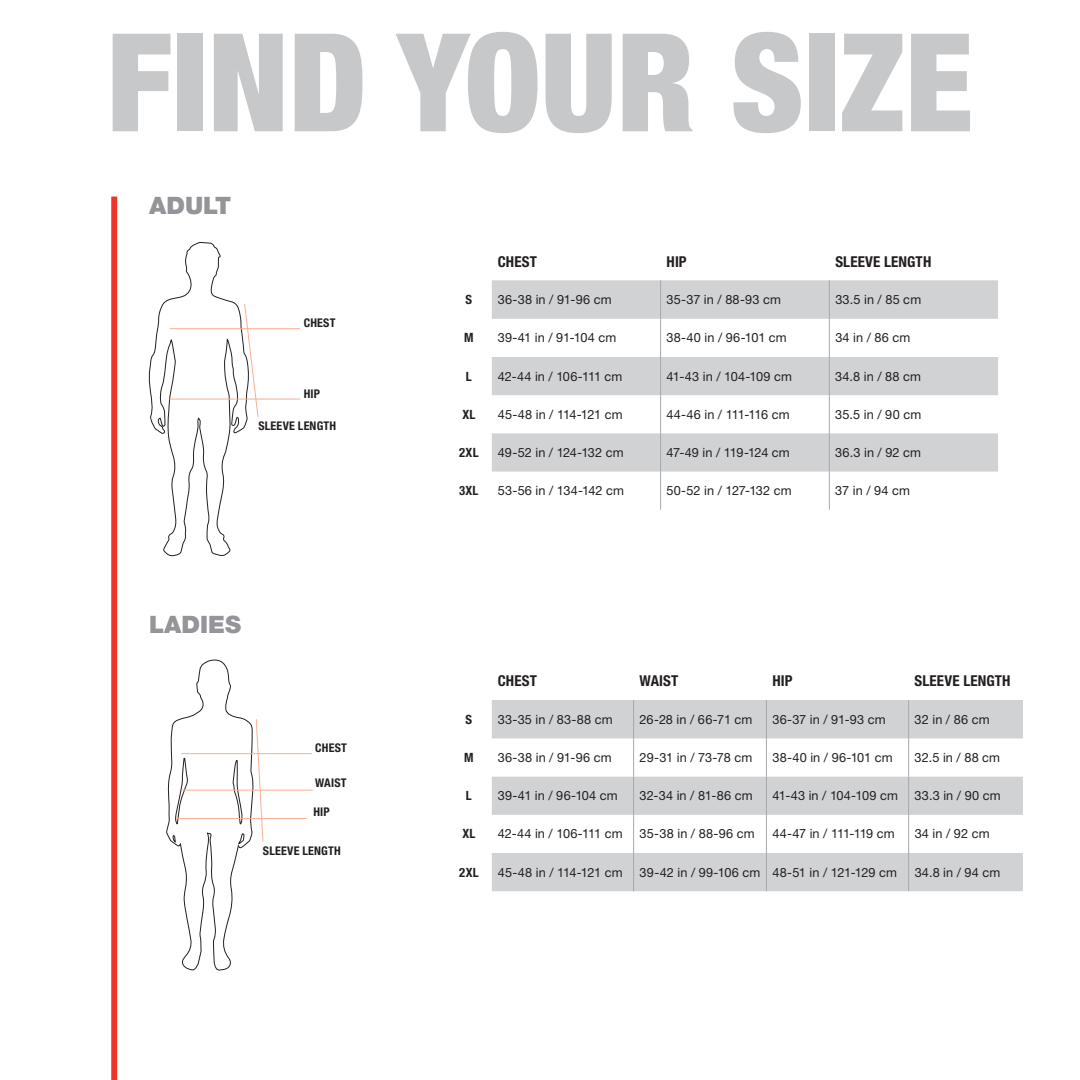
<style>
.page{position:relative;width:1080px;height:1080px;background:#fff}
.page>*{position:absolute;margin:0;border:0;box-sizing:border-box;transform-origin:0 0}
.t1{font:900 condensed 136.5px "Helvetica Neue LT Std";color:#c7c8ca}
.t2{font:900 24px "Helvetica Neue LT Std";color:#939598}
.t3{font:700 condensed 15px "Helvetica Neue LT Std";letter-spacing:.005em;color:#231f20}
.t4{font:12.75px "Helvetica Neue LT Std";letter-spacing:.01em;color:#231f20}
.t5{font:700 condensed 12.75px "Helvetica Neue LT Std";letter-spacing:.02em;color:#231f20}
.t6{font:12.75px "Helvetica Neue LT Std";letter-spacing:-.015em;color:#231f20}
.t7{font:12.75px "Helvetica Neue LT Std";letter-spacing:-.035em;color:#231f20}
.t8{font:12.75px "Helvetica Neue LT Std";letter-spacing:-.04em;color:#231f20}
.t9{font:700 condensed 12px "Helvetica Neue LT Std";letter-spacing:.015em;color:#231f20}
</style>
<div class="page">
<div style="left:111px;top:197px;width:6px;height:883px;background:#ee3529"></div>
<svg style="left:492px;top:280px;width:506px;height:192px;fill:#d1d2d4"></svg>
<hr style="left:660px;top:280px;width:1px;height:39px;background:#a8a9ad">
<hr style="left:829px;top:280px;width:1px;height:39px;background:#a8a9ad">
<hr style="left:660px;top:319px;width:1px;height:38px;background:#a8a9ad">
<hr style="left:829px;top:319px;width:1px;height:38px;background:#a8a9ad">
<hr style="left:660px;top:357px;width:1px;height:38px;background:#a8a9ad">
<hr style="left:829px;top:357px;width:1px;height:38px;background:#a8a9ad">
<hr style="left:660px;top:395px;width:1px;height:38px;background:#a8a9ad">
<hr style="left:829px;top:395px;width:1px;height:38px;background:#a8a9ad">
<hr style="left:660px;top:433px;width:1px;height:39px;background:#a8a9ad">
<hr style="left:829px;top:433px;width:1px;height:39px;background:#a8a9ad">
<hr style="left:660px;top:472px;width:1px;height:38px;background:#a8a9ad">
<hr style="left:829px;top:472px;width:1px;height:38px;background:#a8a9ad">
<hr style="left:170px;top:399px;width:130px;height:1px;background:#f9af93">
<hr style="left:170px;top:328px;width:130px;height:1px;background:#f9af93">
<svg style="left:492px;top:700px;width:531px;height:191px;fill:#d1d2d4"></svg>
<hr style="left:633px;top:700px;width:1px;height:38px;background:#a8a9ad">
<hr style="left:766px;top:700px;width:1px;height:38px;background:#a8a9ad">
<hr style="left:908px;top:700px;width:1px;height:38px;background:#a8a9ad">
<hr style="left:633px;top:738px;width:1px;height:39px;background:#a8a9ad">
<hr style="left:766px;top:738px;width:1px;height:39px;background:#a8a9ad">
<hr style="left:908px;top:738px;width:1px;height:39px;background:#a8a9ad">
<hr style="left:633px;top:777px;width:1px;height:38px;background:#a8a9ad">
<hr style="left:766px;top:777px;width:1px;height:38px;background:#a8a9ad">
<hr style="left:908px;top:777px;width:1px;height:38px;background:#a8a9ad">
<hr style="left:633px;top:815px;width:1px;height:38px;background:#a8a9ad">
<hr style="left:766px;top:815px;width:1px;height:38px;background:#a8a9ad">
<hr style="left:908px;top:815px;width:1px;height:38px;background:#a8a9ad">
<hr style="left:633px;top:853px;width:1px;height:38px;background:#a8a9ad">
<hr style="left:766px;top:853px;width:1px;height:38px;background:#a8a9ad">
<hr style="left:908px;top:853px;width:1px;height:38px;background:#a8a9ad">
<svg style="left:149px;top:242px;width:110px;height:315px"></svg>
<hr style="left:181px;top:753px;width:131px;height:1px;background:#f9af93">
<hr style="left:176px;top:818px;width:131px;height:1px;background:#f9af93">
<hr style="left:182px;top:790px;width:131px;height:1px;background:#f9af93">
<svg style="left:166px;top:660px;width:98px;height:311px"></svg>
<h1 class="t1" style="left:107px;top:-1px;width:868px">FIND YOUR SIZE</h1>
<h2 class="t2" style="left:149px;top:191px;width:84px">ADULT</h2>
<p class="t9" style="left:304px;top:316px;width:33px">CHEST</p>
<p class="t9" style="left:304px;top:386px;width:18px">HIP</p>
<p class="t9" style="left:258px;top:418px;width:79px">SLEEVE LENGTH</p>
<h2 class="t2" style="left:149px;top:610px;width:94px">LADIES</h2>
<p class="t9" style="left:315px;top:741px;width:33px">CHEST</p>
<p class="t9" style="left:315px;top:776px;width:33px">WAIST</p>
<p class="t9" style="left:313px;top:804px;width:18px">HIP</p>
<p class="t9" style="left:263px;top:843px;width:79px">SLEEVE LENGTH</p>
<p class="t3" style="left:498px;top:252px;width:41px">CHEST</p>
<p class="t3" style="left:667px;top:252px;width:22px">HIP</p>
<p class="t3" style="left:835px;top:252px;width:98px">SLEEVE LENGTH</p>
<p class="t5" style="left:466px;top:292px;width:8px">S</p>
<p class="t4" style="left:498px;top:292px;width:115px">36-38 in / 91-96 cm</p>
<p class="t4" style="left:667px;top:292px;width:116px">35-37 in / 88-93 cm</p>
<p class="t4" style="left:835px;top:292px;width:87px">33.5 in / 85 cm</p>
<p class="t5" style="left:464px;top:330px;width:11px">M</p>
<p class="t4" style="left:498px;top:330px;width:120px">39-41 in / 91-104 cm</p>
<p class="t4" style="left:667px;top:330px;width:122px">38-40 in / 96-101 cm</p>
<p class="t4" style="left:835px;top:330px;width:77px">34 in / 86 cm</p>
<p class="t5" style="left:466px;top:368px;width:7px">L</p>
<p class="t4" style="left:498px;top:369px;width:126px">42-44 in / 106-111 cm</p>
<p class="t4" style="left:667px;top:369px;width:127px">41-43 in / 104-109 cm</p>
<p class="t4" style="left:835px;top:369px;width:87px">34.8 in / 88 cm</p>
<p class="t5" style="left:462px;top:407px;width:15px">XL</p>
<p class="t4" style="left:498px;top:407px;width:126px">45-48 in / 114-121 cm</p>
<p class="t6" style="left:667px;top:407px;width:125px">44-46 in / 111-116 cm</p>
<p class="t4" style="left:835px;top:407px;width:87px">35.5 in / 90 cm</p>
<p class="t5" style="left:459px;top:445px;width:21px">2XL</p>
<p class="t4" style="left:498px;top:445px;width:127px">49-52 in / 124-132 cm</p>
<p class="t7" style="left:667px;top:445px;width:125px">47-49 in / 119-124 cm</p>
<p class="t4" style="left:835px;top:445px;width:87px">36.3 in / 92 cm</p>
<p class="t5" style="left:459px;top:483px;width:21px">3XL</p>
<p class="t4" style="left:498px;top:483px;width:128px">53-56 in / 134-142 cm</p>
<p class="t4" style="left:667px;top:483px;width:127px">50-52 in / 127-132 cm</p>
<p class="t4" style="left:835px;top:483px;width:76px">37 in / 94 cm</p>
<p class="t3" style="left:498px;top:672px;width:41px">CHEST</p>
<p class="t3" style="left:640px;top:672px;width:40px">WAIST</p>
<p class="t3" style="left:772px;top:672px;width:22px">HIP</p>
<p class="t3" style="left:915px;top:672px;width:98px">SLEEVE LENGTH</p>
<p class="t5" style="left:466px;top:712px;width:8px">S</p>
<p class="t4" style="left:498px;top:712px;width:116px">33-35 in / 83-88 cm</p>
<p class="t4" style="left:640px;top:712px;width:114px">26-28 in / 66-71 cm</p>
<p class="t4" style="left:772px;top:712px;width:115px">36-37 in / 91-93 cm</p>
<p class="t4" style="left:915px;top:712px;width:76px">32 in / 86 cm</p>
<p class="t5" style="left:464px;top:750px;width:11px">M</p>
<p class="t4" style="left:498px;top:750px;width:115px">36-38 in / 91-96 cm</p>
<p class="t4" style="left:640px;top:750px;width:114px">29-31 in / 73-78 cm</p>
<p class="t4" style="left:772px;top:750px;width:122px">38-40 in / 96-101 cm</p>
<p class="t4" style="left:915px;top:750px;width:87px">32.5 in / 88 cm</p>
<p class="t5" style="left:466px;top:788px;width:7px">L</p>
<p class="t4" style="left:498px;top:788px;width:121px">39-41 in / 96-104 cm</p>
<p class="t4" style="left:640px;top:788px;width:114px">32-34 in / 81-86 cm</p>
<p class="t4" style="left:772px;top:788px;width:127px">41-43 in / 104-109 cm</p>
<p class="t4" style="left:915px;top:788px;width:88px">33.3 in / 90 cm</p>
<p class="t5" style="left:462px;top:826px;width:15px">XL</p>
<p class="t4" style="left:498px;top:826px;width:126px">42-44 in / 106-111 cm</p>
<p class="t4" style="left:640px;top:826px;width:117px">35-38 in / 88-96 cm</p>
<p class="t8" style="left:772px;top:826px;width:124px">44-47 in / 111-119 cm</p>
<p class="t4" style="left:915px;top:826px;width:77px">34 in / 92 cm</p>
<p class="t5" style="left:459px;top:864px;width:21px">2XL</p>
<p class="t4" style="left:498px;top:865px;width:126px">45-48 in / 114-121 cm</p>
<p class="t4" style="left:640px;top:865px;width:259px">39-42 in / 99-106 cm 48-51 in / 121-129 cm</p>
<p class="t4" style="left:915px;top:865px;width:87px">34.8 in / 94 cm</p>
</div>
